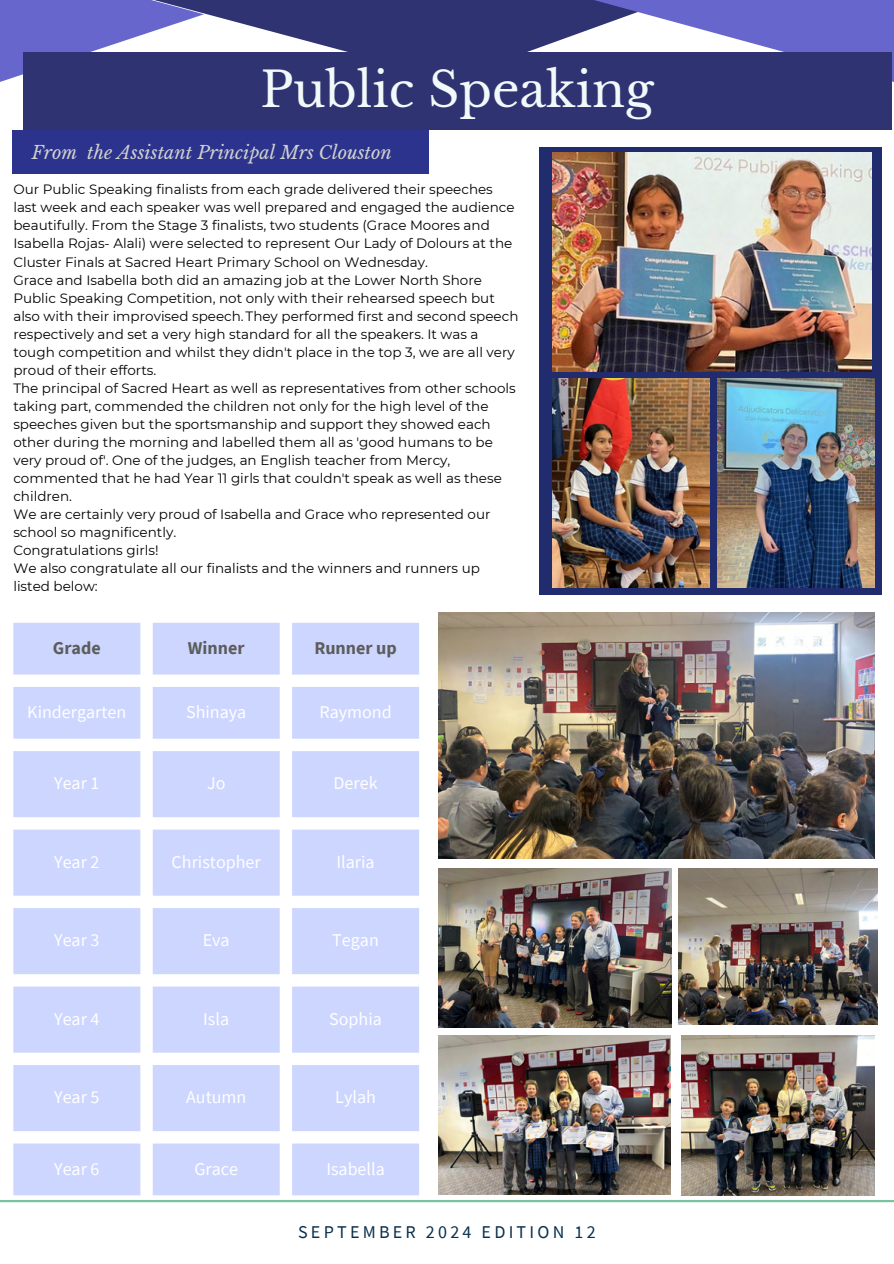
<style>
.page{position:relative;width:894px;height:1264px;background:#fff}
.page>*{position:absolute;margin:0;border:0;box-sizing:border-box;transform-origin:0 0}
.t1{font:48px "Libre Baskerville";color:#f2f9fa}
.t2{font:18px "Source Sans Pro";color:#fff}
.t3{font:italic 18px "Libre Baskerville";color:#d0d0d0}
.t4{font:18px "Source Sans Pro";letter-spacing:.18em;color:#092f4d}
.t5{font:700 18px "Source Sans Pro";color:#5d5d5d}
.t6{font:13.5px/18px "Montserrat";color:#000}
</style>
<div class="page">
<hr style="left:0;top:1199px;width:893px;height:3px;background:#7bc2a2">
<svg style="left:204px;top:0;width:246px;height:52px;fill:#303371"></svg>
<svg style="left:450px;top:0;width:443px;height:122px;fill:#66c"></svg>
<svg style="left:0;top:0;width:204px;height:82px"></svg>
<div style="left:23px;top:52px;width:868px;height:77px;background:#303371"></div>
<div style="left:538px;top:147px;width:343px;height:447px;background:#212c6e"></div>
<img style="left:717px;top:379px;width:157px;height:208px">
<img style="left:552px;top:379px;width:157px;height:208px">
<img style="left:552px;top:152px;width:319px;height:219px">
<svg style="left:13px;top:622px;width:406px;height:573px;background:#d6deff"></svg>
<img style="left:438px;top:612px;width:435px;height:246px">
<img style="left:681px;top:1035px;width:192px;height:159px">
<img style="left:438px;top:868px;width:233px;height:159px">
<img style="left:678px;top:868px;width:199px;height:156px">
<img style="left:438px;top:1035px;width:232px;height:159px">
<div style="left:12px;top:130px;width:416px;height:44px;background:#2b338c"></div>
<p class="t1" style="left:260px;top:61px;width:395px">Public Speaking</p>
<p class="t3" style="left:32px;top:142px;width:361px">From the Assistant Principal Mrs Clouston</p>
<p class="t6" style="left:13px;top:181px;width:502px">Our Public Speaking finalists from each grade delivered their speeches last week and each speaker was well prepared and engaged the audience beautifully. From the Stage 3 finalists, two students (Grace Moores and Isabella Rojas- Alali) were selected to represent Our Lady of Dolours at the Cluster Finals at Sacred Heart Primary School on Wednesday.</p>
<p class="t6" style="left:13px;top:271px;width:506px">Grace and Isabella both did an amazing job at the Lower North Shore Public Speaking Competition, not only with their rehearsed speech but also with their improvised speech.They performed first and second speech respectively and set a very high standard for all the speakers. It was a tough competition and whilst they didn't place in the top 3, we are all very proud of their efforts.</p>
<p class="t6" style="left:13px;top:379px;width:504px">The principal of Sacred Heart as well as representatives from other schools taking part, commended the children not only for the high level of the speeches given but the sportsmanship and support they showed each other during the morning and labelled them all as 'good humans to be very proud of'. One of the judges, an English teacher from Mercy, commented that he had Year 11 girls that couldn't speak as well as these children.</p>
<p class="t6" style="left:13px;top:505px;width:478px">We are certainly very proud of Isabella and Grace who represented our school so magnificently.</p>
<p class="t6" style="left:13px;top:541px;width:147px">Congratulations girls!</p>
<p class="t6" style="left:13px;top:559px;width:468px">We also congratulate all our finalists and the winners and runners up listed below:</p>
<p class="t5" style="left:53px;top:636px;width:49px">Grade</p>
<p class="t5" style="left:188px;top:636px;width:58px">Winner</p>
<p class="t5" style="left:314px;top:636px;width:84px">Runner up</p>
<p class="t2" style="left:27px;top:700px;width:101px">Kindergarten</p>
<p class="t2" style="left:186px;top:700px;width:62px">Shinaya</p>
<p class="t2" style="left:319px;top:700px;width:74px">Raymond</p>
<p class="t2" style="left:54px;top:771px;width:47px">Year 1</p>
<p class="t2" style="left:207px;top:771px;width:20px">Jo</p>
<p class="t2" style="left:333px;top:771px;width:46px">Derek</p>
<p class="t2" style="left:54px;top:850px;width:47px">Year 2</p>
<p class="t2" style="left:172px;top:850px;width:91px">Christopher</p>
<p class="t2" style="left:336px;top:850px;width:40px">Ilaria</p>
<p class="t2" style="left:54px;top:928px;width:47px">Year 3</p>
<p class="t2" style="left:203px;top:928px;width:28px">Eva</p>
<p class="t2" style="left:332px;top:928px;width:48px">Tegan</p>
<p class="t2" style="left:54px;top:1007px;width:47px">Year 4</p>
<p class="t2" style="left:203px;top:1007px;width:27px">Isla</p>
<p class="t2" style="left:329px;top:1007px;width:54px">Sophia</p>
<p class="t2" style="left:54px;top:1085px;width:47px">Year 5</p>
<p class="t2" style="left:186px;top:1085px;width:62px">Autumn</p>
<p class="t2" style="left:335px;top:1085px;width:42px">Lylah</p>
<p class="t2" style="left:54px;top:1157px;width:47px">Year 6</p>
<p class="t2" style="left:194px;top:1157px;width:45px">Grace</p>
<p class="t2" style="left:326px;top:1157px;width:60px">Isabella</p>
<p class="t4" style="left:298px;top:1220px;width:299px">SEPTEMBER 2024 EDITION 12</p>
</div>
